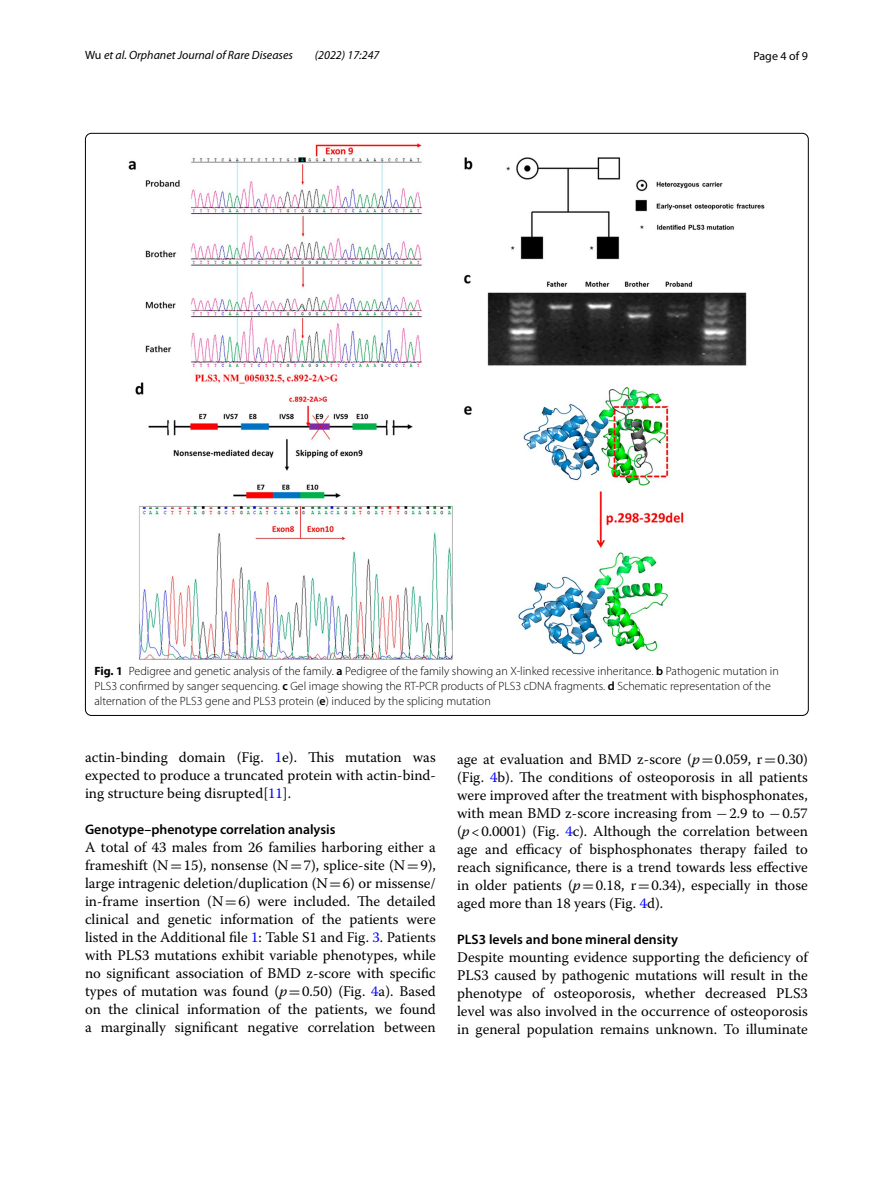
<style>
.page{position:relative;width:893px;height:1187px;background:#fff}
.page>*{position:absolute;margin:0;border:0;box-sizing:border-box;transform-origin:0 0}
.t1{font:14.7px/18px "Warnock Pro";color:#000;text-align:justify}
.t2{font:600 13.8px "Myriad Pro";color:#000}
.t3{font:300 12px/15px "Myriad Pro";color:#000}
.t4{font:italic 12px "Myriad Pro";color:#000}
.t5{font:12px "Myriad Pro";color:#000}
.s1{font-style:normal}
.s2{font-weight:700}
.s3{font-weight:600}
.s4{color:#00f}
.s5{font-family:"MTSY"}
.s6{font-style:italic}
</style>
<div class="page">
<img style="left:128px;top:143px;width:637px;height:517px">
<p class="t4" style="left:85px;top:48px;width:209px"><span class="s1">Wu</span> et al. Orphanet Journal of Rare Diseases</p>
<p class="t4" style="left:315px;top:48px;width:66px">(2022) 17:247</p>
<p class="t5" style="left:753px;top:48px;width:56px">Page 4 of 9</p>
<p class="t3" style="left:94px;top:663px;width:686px"><span class="s2">Fig. 1</span> Pedigree and genetic analysis of the family. <span class="s3">a</span> Pedigree of the family showing an X-linked recessive inheritance. <span class="s3">b</span> Pathogenic mutation in<br>PLS3 confirmed by sanger sequencing. <span class="s3">c</span> Gel image showing the RT-PCR products of PLS3 cDNA fragments. <span class="s3">d</span> Schematic representation of the alternation of the PLS3 gene and PLS3 protein (<span class="s3">e</span>) induced by the splicing mutation</p>
<p class="t1" style="left:85px;top:747px;width:352px">actin-binding domain (Fig. <span class="s4">1</span>e). This mutation was expected to produce a truncated protein with actin-bind&shy;ing structure being disrupted[<span class="s4">11</span>].</p>
<p class="t2" style="left:85px;top:820px;width:252px">Genotype–phenotype correlation analysis</p>
<p class="t1" style="left:85px;top:837px;width:352px">A total of 43 males from 26 families harboring either a frameshift (N<span class="s5">=</span>15), nonsense (N<span class="s5">=</span>7), splice-site (N<span class="s5">=</span>9), large intragenic deletion/duplication (N<span class="s5">=</span>6) or missense/ in-frame insertion (N<span class="s5">=</span>6) were included. The detailed clinical and genetic information of the patients were listed in the Additional file <span class="s4">1</span>: Table S1 and Fig. <span class="s4">3</span>. Patients with PLS3 mutations exhibit variable phenotypes, while no significant association of BMD z-score with specific types of mutation was found (<span class="s6">p</span><span class="s5">=</span>0.50) (Fig. <span class="s4">4</span>a). Based on the clinical information of the patients, we found a marginally significant negative correlation between</p>
<p class="t1" style="left:457px;top:749px;width:352px">age at evaluation and BMD z-score (<span class="s6">p</span><span class="s5">=</span>0.059, r<span class="s5">=</span>0.30) (Fig. <span class="s4">4</span>b). The conditions of osteoporosis in all patients were improved after the treatment with bisphosphonates, with mean BMD z-score increasing from <span class="s5">−</span>2.9 to <span class="s5">−</span>0.57 (<span class="s6">p</span>&lt;0.0001) (Fig. <span class="s4">4</span>c). Although the correlation between age and efficacy of bisphosphonates therapy failed to reach significance, there is a trend towards less effective in older patients (<span class="s6">p</span><span class="s5">=</span>0.18, r<span class="s5">=</span>0.34), especially in those aged more than 18 years (Fig. <span class="s4">4</span>d).</p>
<p class="t2" style="left:457px;top:930px;width:222px">PLS3 levels and bone mineral density</p>
<p class="t1" style="left:457px;top:947px;width:352px">Despite mounting evidence supporting the deficiency of PLS3 caused by pathogenic mutations will result in the phenotype of osteoporosis, whether decreased PLS3 level was also involved in the occurrence of osteoporosis in general population remains unknown. To illuminate</p>
</div>
